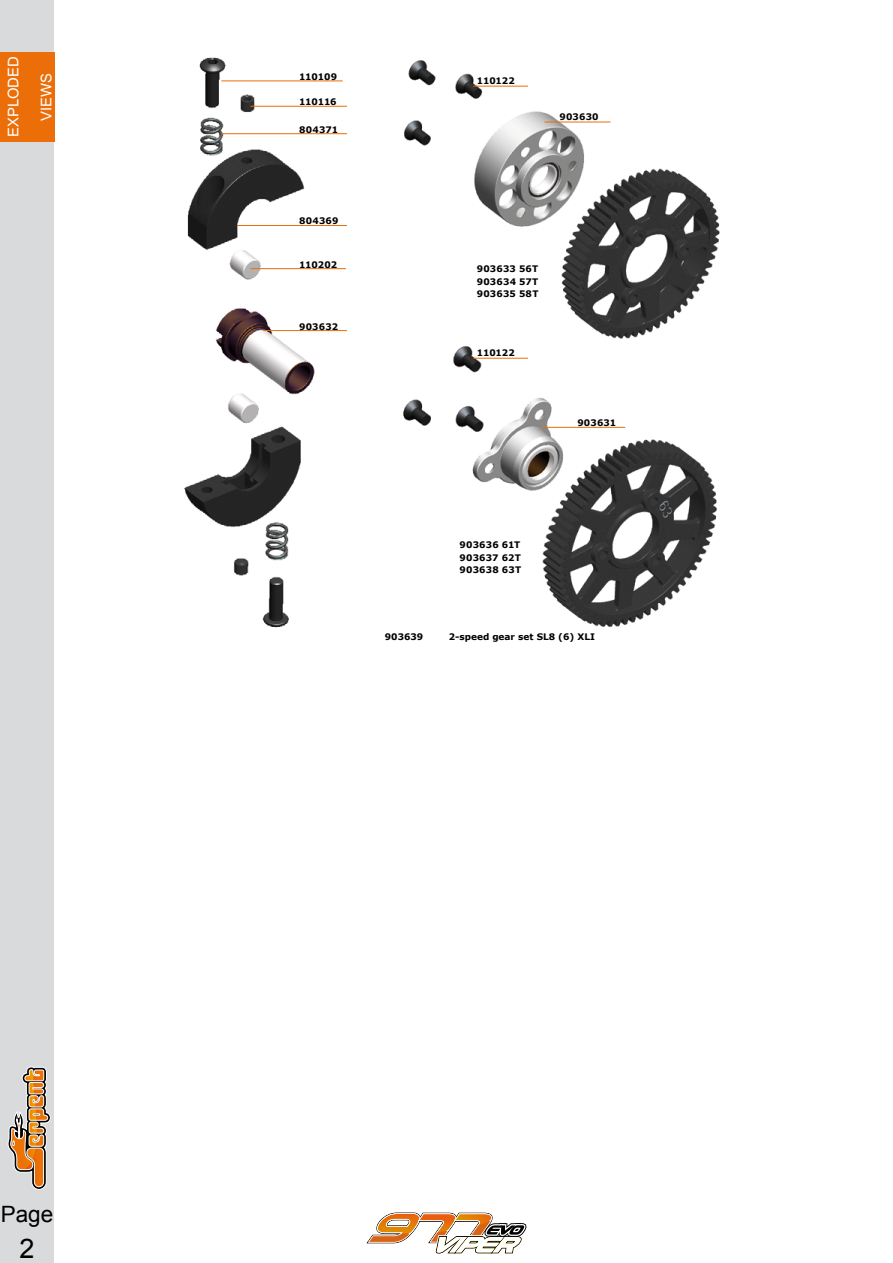
<style>
.page{position:relative;width:893px;height:1263px;background:#fff}
.page>*{position:absolute;margin:0;border:0;box-sizing:border-box;transform-origin:0 0}
.t1{font:27px "Arial";color:#000}
.t2{font:22.5px "Arial";color:#000}
.t3{font:16.5px/33px "Vrinda";color:#fff;text-align:center}
.t4{font:700 9px "Verdana";letter-spacing:.015em;color:#000}
</style>
<div class="page">
<div style="left:0;top:0;width:54px;height:1263px;background:#d9dadc"></div>
<svg style="left:7px;top:1067px;width:43px;height:123px"></svg>
<svg style="left:366px;top:1212px;width:161px;height:42px"></svg>
<div style="left:0;top:52px;width:54px;height:90px;background:#eb6e08"></div>
<img style="left:403px;top:60px;width:317px;height:567px">
<img style="left:184px;top:57px;width:138px;height:571px">
<hr style="left:473px;top:358px;width:55px;height:1px;background:#eb6e08">
<hr style="left:473px;top:86px;width:55px;height:1px;background:#eb6e08">
<hr style="left:545px;top:122px;width:65px;height:1px;background:#eb6e08">
<hr style="left:250px;top:268px;width:96px;height:1px;background:#eb6e08">
<hr style="left:263px;top:330px;width:84px;height:1px;background:#eb6e08">
<hr style="left:542px;top:427px;width:83px;height:1px;background:#eb6e08">
<hr style="left:237px;top:225px;width:110px;height:1px;background:#eb6e08">
<hr style="left:221px;top:133px;width:126px;height:1px;background:#eb6e08">
<hr style="left:250px;top:106px;width:97px;height:1px;background:#eb6e08">
<hr style="left:221px;top:80px;width:122px;height:1px;background:#eb6e08">
<h3 class="t3" style="left:-3px;top:137px;width:82px;rotate:-90deg">EXPLODED<br>VIEWS</h3>
<h2 class="t2" style="left:1px;top:1199px;width:54px">Page</h2>
<h1 class="t1" style="left:19px;top:1230px;width:17px">2</h1>
<p class="t4" style="left:299px;top:70px;width:40px">110109</p>
<p class="t4" style="left:299px;top:96px;width:39px">110116</p>
<p class="t4" style="left:299px;top:123px;width:41px">804371</p>
<p class="t4" style="left:299px;top:215px;width:41px">804369</p>
<p class="t4" style="left:299px;top:258px;width:40px">110202</p>
<p class="t4" style="left:299px;top:320px;width:41px">903632</p>
<p class="t4" style="left:477px;top:74px;width:39px">110122</p>
<p class="t4" style="left:559px;top:110px;width:41px">903630</p>
<p class="t4" style="left:477px;top:262px;width:63px">903633 56T</p>
<p class="t4" style="left:477px;top:275px;width:63px">903634 57T</p>
<p class="t4" style="left:477px;top:288px;width:63px">903635 58T</p>
<p class="t4" style="left:477px;top:346px;width:39px">110122</p>
<p class="t4" style="left:577px;top:417px;width:40px">903631</p>
<p class="t4" style="left:459px;top:538px;width:62px">903636 61T</p>
<p class="t4" style="left:459px;top:551px;width:63px">903637 62T</p>
<p class="t4" style="left:459px;top:564px;width:63px">903638 63T</p>
<p class="t4" style="left:385px;top:630px;width:40px">903639</p>
<p class="t4" style="left:449px;top:630px;width:148px">2-speed gear set SL8 (6) XLI</p>
</div>
